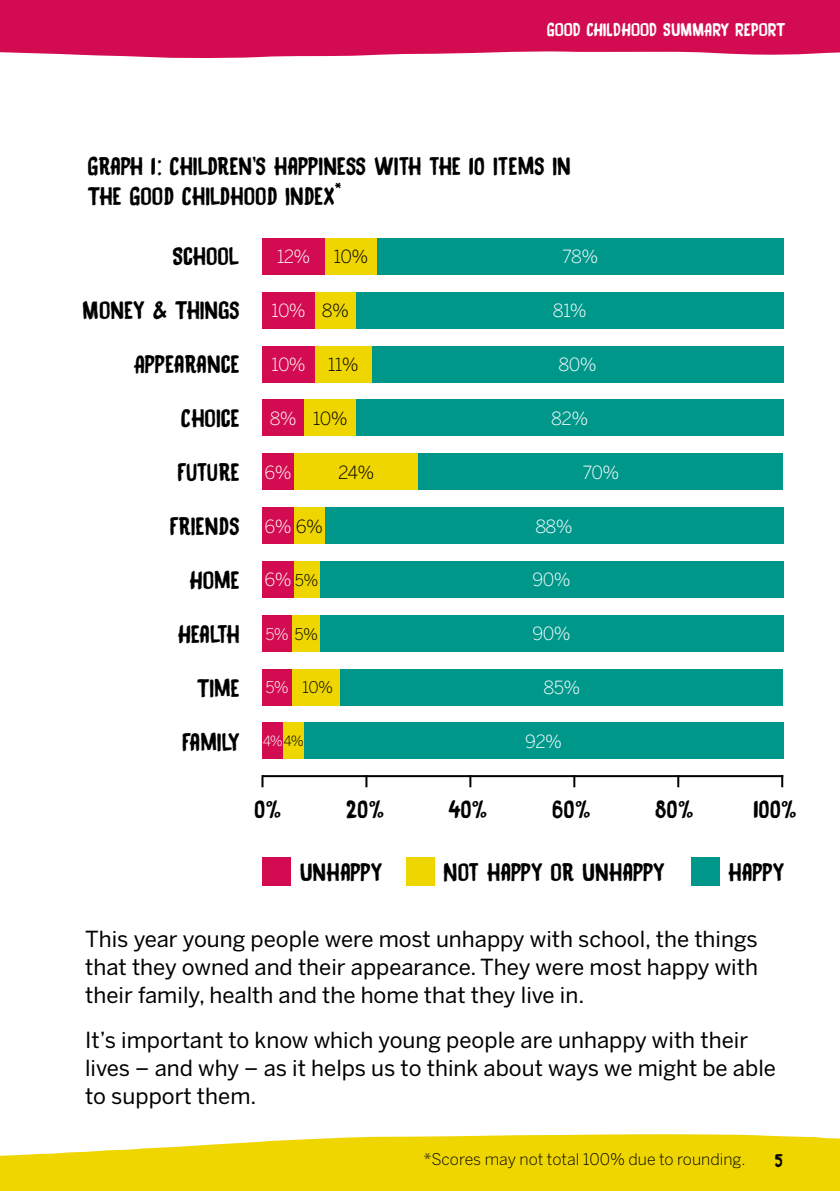
<style>
.page{position:relative;width:840px;height:1191px;background:#fff}
.page>*{position:absolute;margin:0;border:0;box-sizing:border-box;transform-origin:0 0}
.t1{font:22px/28px "Benton Sans";color:#000;text-align:justify}
.t2{font:22px/30px "Black Bamboo";color:#000}
.t3{font:22px "Black Bamboo";letter-spacing:-.03em;color:#000}
.t4{font:300 18px "Benton Sans";letter-spacing:-.03em;color:#fff}
.t5{font:300 18px "Benton Sans";color:#000}
.t6{font:300 16px "Benton Sans";color:#000}
.t7{font:16px "Black Bamboo";color:#fff}
.t8{font:300 16px "Benton Sans";color:#fff}
.t9{font:16px "Black Bamboo";color:#000}
.t10{font:300 14px "Benton Sans";color:#fff}
.t11{font:14px "Black Bamboo";color:#000}
.s1{color:#000}
.s2{color:#fff}
.s3{font-size:16px;color:#000}
</style>
<div class="page">
<svg style="left:0;top:0;width:839px;height:58px;background:#d51a5b"></svg>
<hr style="left:0;top:0;width:164px;height:1px;background:#d30b50">
<svg style="left:0;top:1134px;width:839px;height:57px;background:#f0da1b"></svg>
<div style="left:325px;top:238px;width:52px;height:36px;background:#efd600"></div>
<div style="left:377px;top:238px;width:405px;height:36px;background:#00978b"></div>
<div style="left:262px;top:238px;width:63px;height:36px;background:#d30b50"></div>
<div style="left:314px;top:292px;width:42px;height:36px;background:#efd600"></div>
<div style="left:356px;top:292px;width:426px;height:36px;background:#00978b"></div>
<div style="left:262px;top:292px;width:52px;height:36px;background:#d30b50"></div>
<div style="left:314px;top:346px;width:57px;height:36px;background:#efd600"></div>
<div style="left:371px;top:346px;width:411px;height:36px;background:#00978b"></div>
<div style="left:262px;top:346px;width:52px;height:36px;background:#d30b50"></div>
<div style="left:304px;top:400px;width:52px;height:36px;background:#efd600"></div>
<div style="left:356px;top:400px;width:426px;height:36px;background:#00978b"></div>
<div style="left:262px;top:400px;width:42px;height:36px;background:#d30b50"></div>
<div style="left:293px;top:453px;width:125px;height:37px;background:#efd600"></div>
<div style="left:418px;top:453px;width:364px;height:37px;background:#00978b"></div>
<div style="left:262px;top:453px;width:31px;height:37px;background:#d30b50"></div>
<div style="left:293px;top:507px;width:32px;height:37px;background:#efd600"></div>
<div style="left:325px;top:507px;width:457px;height:37px;background:#00978b"></div>
<div style="left:262px;top:507px;width:31px;height:37px;background:#d30b50"></div>
<div style="left:293px;top:561px;width:26px;height:36px;background:#efd600"></div>
<div style="left:319px;top:561px;width:463px;height:36px;background:#00978b"></div>
<div style="left:262px;top:561px;width:31px;height:36px;background:#d30b50"></div>
<div style="left:291px;top:615px;width:30px;height:36px;background:#efd600"></div>
<div style="left:319px;top:615px;width:463px;height:36px;background:#00978b"></div>
<div style="left:262px;top:615px;width:29px;height:36px;background:#d30b50"></div>
<div style="left:291px;top:669px;width:52px;height:36px;background:#efd600"></div>
<div style="left:340px;top:669px;width:442px;height:36px;background:#00978b"></div>
<div style="left:262px;top:669px;width:29px;height:36px;background:#d30b50"></div>
<div style="left:304px;top:722px;width:478px;height:37px;background:#00978b"></div>
<div style="left:262px;top:722px;width:21px;height:37px;background:#d30b50"></div>
<div style="left:283px;top:722px;width:21px;height:37px;background:#efd600"></div>
<div style="left:262px;top:857px;width:29px;height:28px;background:#d30b50"></div>
<div style="left:690px;top:857px;width:29px;height:28px;background:#00978b"></div>
<div style="left:405px;top:857px;width:29px;height:28px;background:#efd600"></div>
<hr style="left:262px;top:775px;width:520px;height:2px;background:#000">
<svg style="left:261px;top:775px;width:2px;height:12px"></svg>
<svg style="left:365px;top:775px;width:2px;height:12px"></svg>
<svg style="left:469px;top:775px;width:2px;height:12px"></svg>
<svg style="left:573px;top:775px;width:2px;height:12px"></svg>
<svg style="left:677px;top:775px;width:2px;height:12px"></svg>
<svg style="left:780px;top:775px;width:2px;height:12px"></svg>
<p class="t7" style="left:546px;top:18px;width:240px">GOOD CHILDHOOD SUMMARY REPORT</p>
<p class="t2" style="left:87px;top:151px;width:484px">GRAPH 1: CHILDREN’S HAPPINESS WITH THE 10 ITEMS IN<br>THE GOOD CHILDHOOD INDEX</p>
<p class="t11" style="left:334px;top:175px;width:8px">*</p>
<p class="t2" style="left:172px;top:240px;width:69px">SCHOOL</p>
<p class="t2" style="left:83px;top:294px;width:158px">MONEY &amp; THINGS</p>
<p class="t2" style="left:133px;top:349px;width:108px">APPEARANCE</p>
<p class="t2" style="left:181px;top:403px;width:60px">CHOICE</p>
<p class="t2" style="left:177px;top:457px;width:64px">FUTURE</p>
<p class="t2" style="left:169px;top:511px;width:72px">FRIENDS</p>
<p class="t2" style="left:189px;top:565px;width:52px">HOME</p>
<p class="t2" style="left:177px;top:619px;width:64px">HEALTH</p>
<p class="t2" style="left:197px;top:673px;width:44px">TIME</p>
<p class="t2" style="left:182px;top:727px;width:59px">FAMILY</p>
<p class="t4" style="left:277px;top:246px;width:35px">12%</p>
<p class="t5" style="left:333px;top:246px;width:36px">10%</p>
<p class="t4" style="left:561px;top:246px;width:38px">78%</p>
<p class="t4" style="left:271px;top:300px;width:79px">10% <span class="s1">8%</span></p>
<p class="t4" style="left:552px;top:300px;width:35px">81%</p>
<p class="t4" style="left:271px;top:354px;width:89px">10% <span class="s1">11%</span></p>
<p class="t4" style="left:558px;top:354px;width:40px">80%</p>
<p class="t5" style="left:270px;top:408px;width:79px"><span class="s2">8%</span> 10%</p>
<p class="t4" style="left:551px;top:408px;width:39px">82%</p>
<p class="t4" style="left:264px;top:461px;width:28px">6%</p>
<p class="t5" style="left:338px;top:461px;width:38px">24%</p>
<p class="t4" style="left:582px;top:461px;width:38px">70%</p>
<p class="t4" style="left:264px;top:515px;width:60px">6% <span class="s1">6%</span></p>
<p class="t4" style="left:535px;top:515px;width:39px">88%</p>
<p class="t4" style="left:264px;top:569px;width:55px">6% <span class="s3">5%</span></p>
<p class="t4" style="left:532px;top:569px;width:40px">90%</p>
<p class="t8" style="left:265px;top:624px;width:54px">5% <span class="s1">5%</span></p>
<p class="t4" style="left:532px;top:623px;width:40px">90%</p>
<p class="t6" style="left:265px;top:678px;width:69px"><span class="s2">5%</span> 10%</p>
<p class="t4" style="left:543px;top:677px;width:38px">85%</p>
<p class="t10" style="left:262px;top:733px;width:43px">4%<span class="s1">4%</span></p>
<p class="t4" style="left:525px;top:731px;width:38px">92%</p>
<p class="t2" style="left:254px;top:793px;width:28px">0%</p>
<p class="t2" style="left:346px;top:793px;width:39px">20%</p>
<p class="t2" style="left:448px;top:793px;width:41px">40%</p>
<p class="t2" style="left:552px;top:793px;width:40px">60%</p>
<p class="t2" style="left:654px;top:793px;width:40px">80%</p>
<p class="t2" style="left:753px;top:793px;width:45px">100%</p>
<p class="t2" style="left:299px;top:856px;width:84px">UNHAPPY</p>
<p class="t3" style="left:443px;top:855px;width:223px">NOT HAPPY OR UNHAPPY</p>
<p class="t2" style="left:727px;top:856px;width:58px">HAPPY</p>
<p class="t1" style="left:85px;top:924px;width:674px">This year young people were most unhappy with school, the things that they owned and their appearance. They were most happy with their family, health and the home that they live in.</p>
<p class="t1" style="left:85px;top:1025px;width:692px;text-align:left">It’s important to know which young people are unhappy with their lives – and why – as it helps us to think about ways we might be able to support them.</p>
<p class="t6" style="left:423px;top:1149px;width:323px">*Scores may not total 100% due to rounding.</p>
<p class="t9" style="left:774px;top:1148px;width:10px">5</p>
</div>
